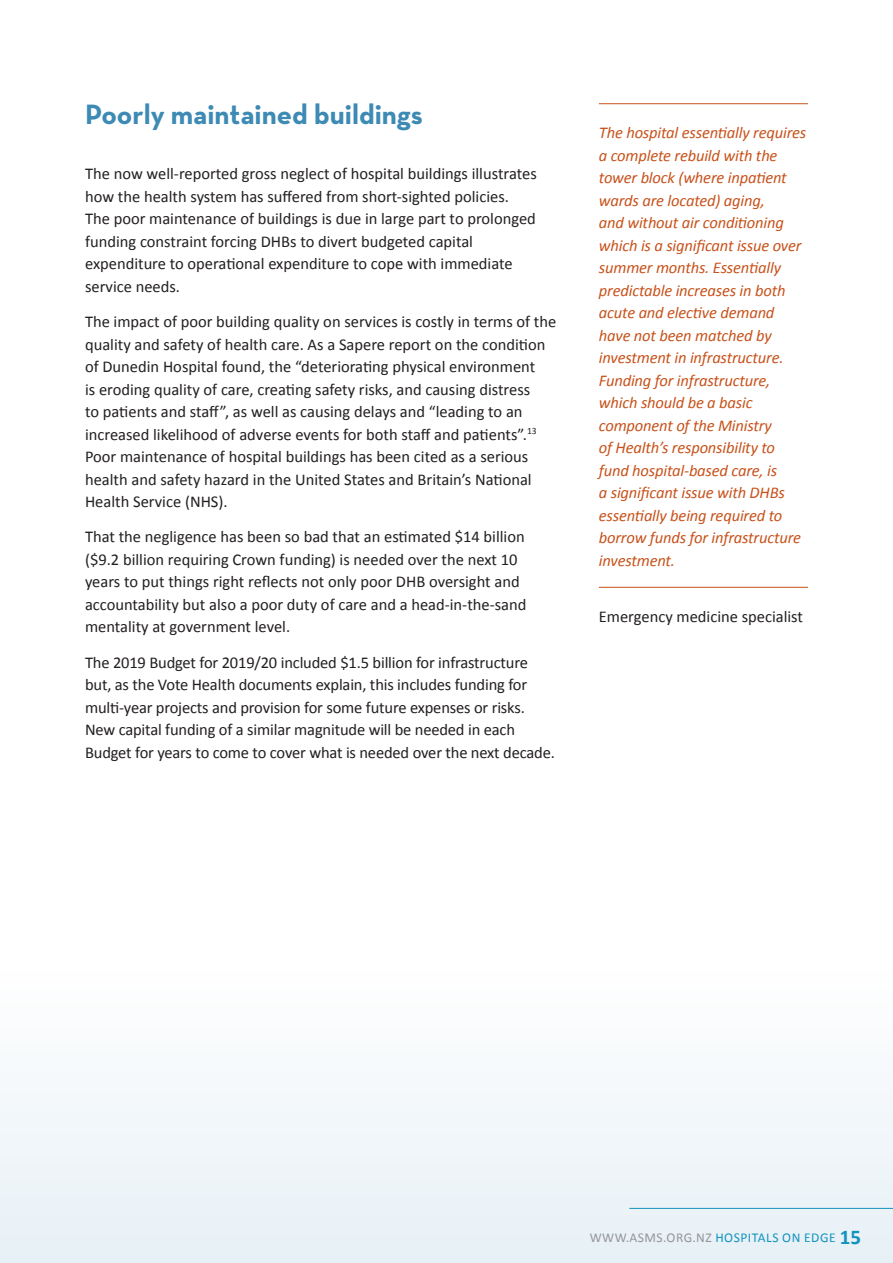
<style>
.page{position:relative;width:893px;height:1263px;background:#fff}
.page>*{position:absolute;margin:0;border:0;box-sizing:border-box;transform-origin:0 0}
.Heading__CONTENTS{font:700 28.5px "Neutra Text";color:#3d8ab4}
.Body_Copy{font:16.5px/22.5px "Calibri";color:#231f20}
.Body_Copy-2{font:italic 16.5px/22.5px "Calibri";letter-spacing:-.01em;color:#c7521b}
.t1{font:13.5px "Calibri";letter-spacing:.04em;color:#939598}
.s1{color:#1393be}
.s2{font-weight:700;font-size:21px;color:#1393be}
</style>
<div class="page">
<div style="left:0;top:970px;width:893px;height:293px;background:#f2f7fa"></div>
<hr style="left:629px;top:1208px;width:264px;height:1px;background:#1393be">
<hr style="left:599px;top:103px;width:209px;height:1px;background:#c7521b">
<hr style="left:599px;top:587px;width:209px;height:1px;background:#c7521b">
<p class="Heading__CONTENTS" style="left:85px;top:97px;width:339px">Poorly maintained buildings</p>
<p class="Body_Copy" style="left:85px;top:163px;width:453px">The now well-reported gross neglect of hospital buildings illustrates how the health system has suffered from short-sighted policies.<br>The poor maintenance of buildings is due in large part to prolonged funding constraint forcing DHBs to divert budgeted capital expenditure to operational expenditure to cope with immediate service needs.</p>
<p class="Body_Copy" style="left:85px;top:310px;width:473px">The impact of poor building quality on services is costly in terms of the quality and safety of health care. As a Sapere report on the condition of Dunedin Hospital found, the “deteriorating physical environment<br>is eroding quality of care, creating safety risks, and causing distress<br>to patients and staff”, as well as causing delays and “leading to an increased likelihood of adverse events for both staff and patients”.<sup>13<br></sup>Poor maintenance of hospital buildings has been cited as a serious health and safety hazard in the United States and Britain’s National Health Service (NHS).</p>
<p class="Body_Copy" style="left:85px;top:526px;width:443px">That the negligence has been so bad that an estimated $14 billion ($9.2 billion requiring Crown funding) is needed over the next 10 years to put things right reflects not only poor DHB oversight and accountability but also a poor duty of care and a head-in-the-sand mentality at government level.</p>
<p class="Body_Copy" style="left:85px;top:651px;width:471px">The 2019 Budget for 2019/20 included $1.5 billion for infrastructure but, as the Vote Health documents explain, this includes funding for multi-year projects and provision for some future expenses or risks.<br>New capital funding of a similar magnitude will be needed in each Budget for years to come to cover what is needed over the next decade.</p>
<p class="Body_Copy-2" style="left:599px;top:121px;width:209px">The hospital essentially requires a complete rebuild with the tower block (where inpatient wards are located) aging,<br>and without air conditioning which is a significant issue over summer months. Essentially predictable increases in both acute and elective demand have not been matched by investment in infrastructure.<br>Funding for infrastructure, which should be a basic component of the Ministry<br>of Health’s responsibility to fund hospital-based care, is<br>a significant issue with DHBs essentially being required to borrow funds for infrastructure investment.</p>
<p class="Body_Copy" style="left:599px;top:606px;width:206px">Emergency medicine specialist</p>
<p class="t1" style="left:590px;top:1229px;width:273px">WWW.ASMS.ORG.NZ <span class="s1">HOSPITALS ON EDGE</span> <span class="s2">15</span></p>
</div>
